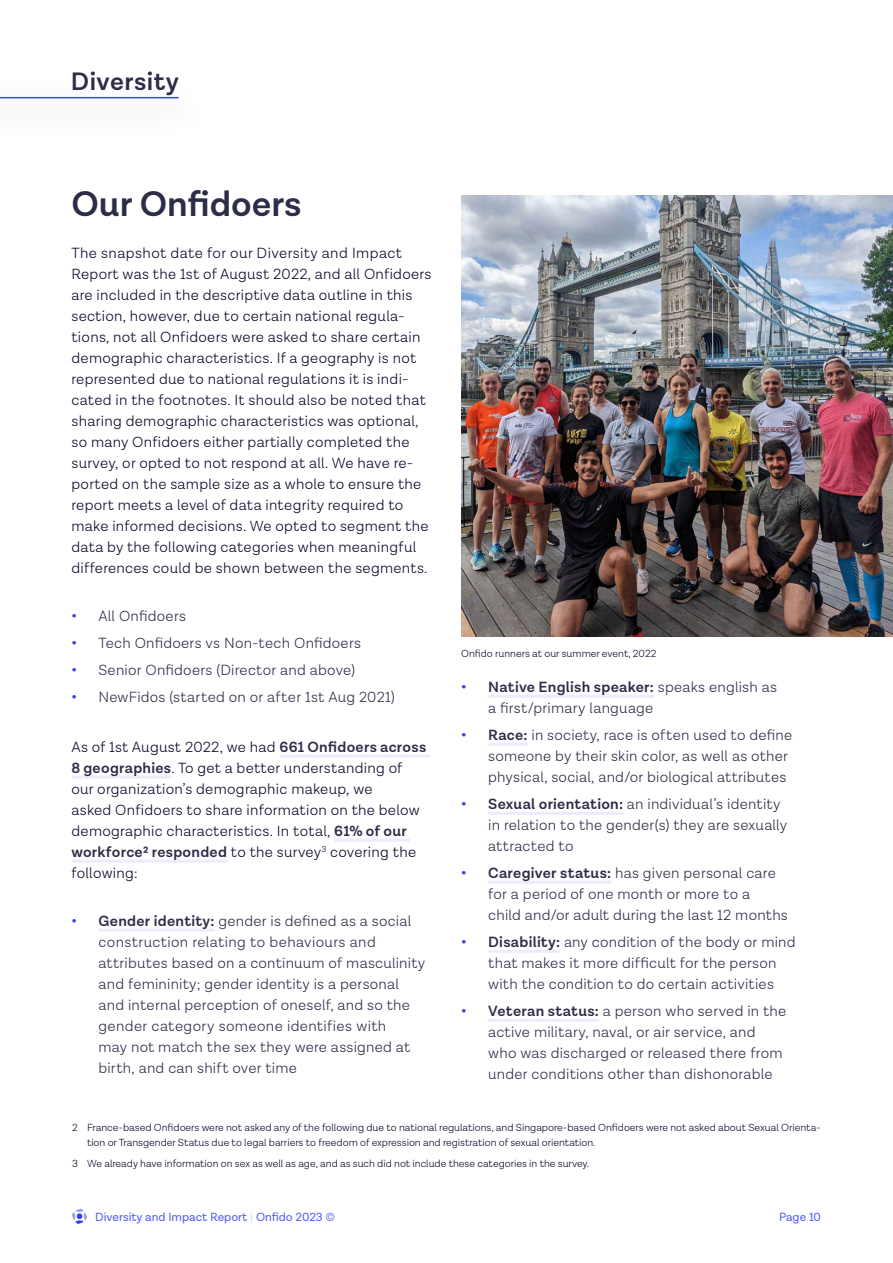
<style>
.page{position:relative;width:893px;height:1263px;background:#fff}
.page>*{position:absolute;margin:0;border:0;box-sizing:border-box;transform-origin:0 0}
.t1{font:600 36px "Lota Grotesque Alt 1";color:#2d2d48}
.t2{font:600 25.5px "Lota Grotesque Alt 1";letter-spacing:.02em;color:#2d2d48}
.t3{font:300 15px/21px "Lota Grotesque Alt 1";letter-spacing:.015em;color:#2d2d48}
.t4{font:300 15px/21px "Lota Grotesque Alt 1";letter-spacing:.02em;color:#080828}
.t5{font:12px "Lota Grotesque Alt 1";color:#545df7}
.t6{font:300 10.5px/15px "Lota Grotesque Alt 1";color:#080828}
.s1{font-weight:600;color:#3640f5}
.s2{font-weight:600;color:#2d2d48}
.s3{font-weight:600}
.s4{font-weight:300;color:#cccffd}
.s5{font-weight:300}
</style>
<div class="page">
<svg style="left:72px;top:1209px;width:15px;height:15px"></svg>
<hr style="left:279px;top:755px;width:150px;height:3px;background:#ebecfe">
<hr style="left:71px;top:776px;width:101px;height:3px;background:#ebecfe">
<hr style="left:334px;top:839px;width:76px;height:3px;background:#ebecfe">
<hr style="left:71px;top:860px;width:156px;height:3px;background:#ebecfe">
<hr style="left:98px;top:929px;width:117px;height:3px;background:#ebecfe">
<hr style="left:0;top:97px;width:179px;height:1px;background:#3640f5">
<img style="left:461px;top:195px;width:432px;height:441px">
<hr style="left:488px;top:695px;width:166px;height:3px;background:#ebecfe">
<hr style="left:488px;top:743px;width:40px;height:3px;background:#ebecfe">
<hr style="left:488px;top:812px;width:135px;height:3px;background:#ebecfe">
<hr style="left:488px;top:881px;width:123px;height:3px;background:#ebecfe">
<hr style="left:488px;top:950px;width:72px;height:3px;background:#ebecfe">
<hr style="left:488px;top:1019px;width:111px;height:3px;background:#ebecfe">
<h2 class="t2" style="left:71px;top:71px;width:109px">Diversity</h2>
<h1 class="t1" style="left:71px;top:189px;width:232px">Our Onfidoers</h1>
<p class="t4" style="left:71px;top:243px;width:362px">The snapshot date for our Diversity and Impact Report was the 1st of August 2022, and all Onfidoers are included in the descriptive data outline in this section, however, due to certain national regula&shy;tions, not all Onfidoers were asked to share certain demographic characteristics. If a geography is not represented due to national regulations it is indi&shy;cated in the footnotes. It should also be noted that sharing demographic characteristics was optional, so many Onfidoers either partially completed the survey, or opted to not respond at all. We have re&shy;ported on the sample size as a whole to ensure the report meets a level of data integrity required to make informed decisions. We opted to segment the data by the following categories when meaningful differences could be shown between the segments.</p>
<p class="t3" style="left:71px;top:606px;width:116px"><span class="s1">•</span> All Onfidoers</p>
<p class="t3" style="left:71px;top:633px;width:291px"><span class="s1">•</span> Tech Onfidoers vs Non-tech Onfidoers</p>
<p class="t3" style="left:71px;top:660px;width:285px"><span class="s1">•</span> Senior Onfidoers (Director and above)</p>
<p class="t3" style="left:71px;top:687px;width:325px"><span class="s1">•</span> NewFidos (started on or after 1st Aug 2021)</p>
<p class="t4" style="left:71px;top:737px;width:356px">As of 1st August 2022, we had <span class="s2">661 Onfidoers across 8 geographies</span>. To get a better understanding of our organization’s demographic makeup, we<br>asked Onfidoers to share information on the below demographic characteristics. In total, <span class="s2">61% of our workforce2 responded</span> to the survey<sup>3</sup> covering the following:</p>
<p class="t3" style="left:98px;top:911px;width:328px;text-indent:-27px"><span class="s1">•</span> <span class="s3">Gender identity:</span> gender is defined as a social construction relating to behaviours and attributes based on a continuum of masculinity and femininity; gender identity is a personal and internal perception of oneself, and so the gender category someone identifies with<br>may not match the sex they were assigned at birth, and can shift over time</p>
<p class="t6" style="left:461px;top:646px;width:197px">Onfido runners at our summer event, 2022</p>
<p class="t3" style="left:488px;top:677px;width:290px;text-indent:-27px"><span class="s1">•</span> <span class="s3">Native English speaker:</span> speaks english as a first/primary language</p>
<p class="t3" style="left:488px;top:725px;width:305px;text-indent:-27px"><span class="s1">•</span> <span class="s3">Race:</span> in society, race is often used to define someone by their skin color, as well as other physical, social, and/or biological attributes</p>
<p class="t3" style="left:488px;top:794px;width:301px;text-indent:-27px"><span class="s1">•</span> <span class="s3">Sexual orientation:</span> an individual’s identity in relation to the gender(s) they are sexually attracted to</p>
<p class="t3" style="left:488px;top:863px;width:301px;text-indent:-27px"><span class="s1">•</span> <span class="s3">Caregiver status:</span> has given personal care for a period of one month or more to a<br>child and/or adult during the last 12 months</p>
<p class="t3" style="left:461px;top:932px;width:336px;text-align:center"><span class="s1">•</span> <span class="s3">Disability:</span> any condition of the body or mind that makes it more difficult for the person<br>with the condition to do certain activities</p>
<p class="t3" style="left:488px;top:1001px;width:300px;text-indent:-27px"><span class="s1">•</span> <span class="s3">Veteran status:</span> a person who served in the active military, naval, or air service, and who was discharged or released there from under conditions other than dishonorable</p>
<p class="t6" style="left:87px;top:1120px;width:735px;text-indent:-15px">2 France-based Onfidoers were not asked any of the following due to national regulations, and Singapore-based Onfidoers were not asked about Sexual Orienta&shy;tion or Transgender Status due to legal barriers to freedom of expression and registration of sexual orientation.</p>
<p class="t6" style="left:72px;top:1156px;width:519px">3 We already have information on sex as well as age, and as such did not include these categories in the survey.</p>
<p class="t5" style="left:95px;top:1211px;width:241px">Diversity and Impact Report <span class="s4">|</span> Onfido 2023 <span class="s5">©</span></p>
<p class="t5" style="left:779px;top:1211px;width:43px">Page 10</p>
</div>
